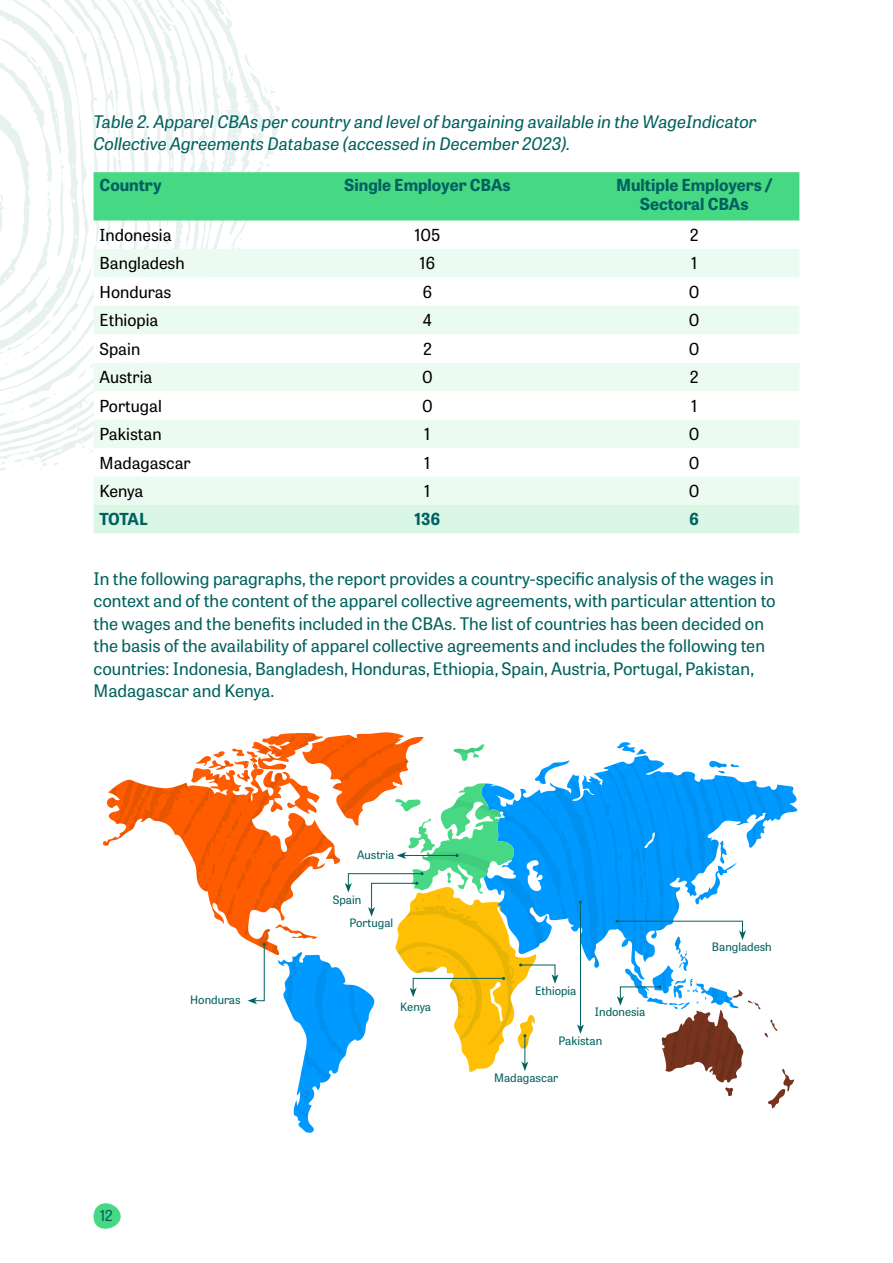
<style>
.page{position:relative;width:893px;height:1263px;background:#fff}
.page>*{position:absolute;margin:0;border:0;box-sizing:border-box;transform-origin:0 0}
.t1{font:17.25px/22.5px "Tablet Gothic";color:#00615f}
.t2{font:italic 17.25px/22.5px "Tablet Gothic";color:#00615f}
.t3{font:16.5px "Tablet Gothic";color:#000}
.t4{font:700 16.5px/19.8px "Tablet Gothic";color:#00615f;text-align:center}
.t5{font:15px "Tablet Gothic";color:#00615f}
.t6{font:11.55px/23.2px "Tablet Gothic";color:#00615f}
</style>
<div class="page">
<svg style="left:93px;top:1203px;width:28px;height:26px"></svg>
<svg style="left:0;top:0;width:282px;height:471px"></svg>
<div style="left:94px;top:172px;width:705px;height:48px;background:#47d884"></div>
<div style="left:94px;top:249px;width:705px;height:256px;background:#ecfbf2"></div>
<svg style="left:94px;top:277px;width:705px;height:199px"></svg>
<div style="left:94px;top:505px;width:705px;height:28px;background:#daf7e6"></div>
<svg style="left:103px;top:748px;width:145px;height:193px"></svg>
<svg style="left:248px;top:732px;width:546px;height:401px"></svg>
<p class="t2" style="left:94px;top:109px;width:664px">Table 2. Apparel CBAs per country and level of bargaining available in the WageIndicator<br>Collective Agreements Database (accessed in December 2023).</p>
<p class="t4" style="left:100px;top:174px;width:64px">Country</p>
<p class="t4" style="left:344px;top:174px;width:168px">Single Employer CBAs</p>
<p class="t4" style="left:616px;top:174px;width:158px">Multiple Employers /<br>Sectoral CBAs</p>
<p class="t3" style="left:100px;top:223px;width:74px">Indonesia</p>
<p class="t3" style="left:415px;top:223px;width:27px">105</p>
<p class="t3" style="left:690px;top:223px;width:10px">2</p>
<p class="t3" style="left:100px;top:252px;width:87px">Bangladesh</p>
<p class="t3" style="left:420px;top:252px;width:17px">16</p>
<p class="t3" style="left:691px;top:252px;width:7px">1</p>
<p class="t3" style="left:100px;top:280px;width:73px">Honduras</p>
<p class="t3" style="left:423px;top:280px;width:11px">6</p>
<p class="t3" style="left:689px;top:280px;width:12px">0</p>
<p class="t3" style="left:100px;top:309px;width:61px">Ethiopia</p>
<p class="t3" style="left:423px;top:309px;width:11px">4</p>
<p class="t3" style="left:689px;top:309px;width:12px">0</p>
<p class="t3" style="left:100px;top:337px;width:42px">Spain</p>
<p class="t3" style="left:423px;top:337px;width:10px">2</p>
<p class="t3" style="left:689px;top:337px;width:12px">0</p>
<p class="t3" style="left:100px;top:366px;width:54px">Austria</p>
<p class="t3" style="left:422px;top:366px;width:12px">0</p>
<p class="t3" style="left:690px;top:366px;width:10px">2</p>
<p class="t3" style="left:100px;top:394px;width:64px">Portugal</p>
<p class="t3" style="left:422px;top:394px;width:12px">0</p>
<p class="t3" style="left:691px;top:394px;width:7px">1</p>
<p class="t3" style="left:100px;top:423px;width:64px">Pakistan</p>
<p class="t3" style="left:425px;top:423px;width:7px">1</p>
<p class="t3" style="left:689px;top:423px;width:12px">0</p>
<p class="t3" style="left:100px;top:451px;width:93px">Madagascar</p>
<p class="t3" style="left:425px;top:451px;width:7px">1</p>
<p class="t3" style="left:689px;top:451px;width:12px">0</p>
<p class="t3" style="left:100px;top:479px;width:46px">Kenya</p>
<p class="t3" style="left:425px;top:479px;width:7px">1</p>
<p class="t3" style="left:689px;top:479px;width:12px">0</p>
<p class="t4" style="left:100px;top:509px;width:50px">TOTAL</p>
<p class="t4" style="left:415px;top:509px;width:27px">136</p>
<p class="t4" style="left:689px;top:509px;width:11px">6</p>
<p class="t1" style="left:94px;top:567px;width:684px">In the following paragraphs, the report provides a country-specific analysis of the wages in context and of the content of the apparel collective agreements, with particular attention to the wages and the benefits included in the CBAs. The list of countries has been decided on the basis of the availability of apparel collective agreements and includes the following ten countries: Indonesia, Bangladesh, Honduras, Ethiopia, Spain, Austria, Portugal, Pakistan, Madagascar and Kenya.</p>
<p class="t6" style="left:357px;top:843px;width:39px">Austria</p>
<p class="t6" style="left:190px;top:988px;width:52px">Honduras</p>
<p class="t5" style="left:100px;top:1205px;width:14px">12</p>
<p class="t6" style="left:350px;top:888px;width:45px;text-indent:-17px">Spain<br>Portugal</p>
<p class="t6" style="left:400px;top:995px;width:32px">Kenya</p>
<p class="t6" style="left:535px;top:979px;width:43px">Ethiopia</p>
<p class="t6" style="left:595px;top:999px;width:52px">Indonesia</p>
<p class="t6" style="left:559px;top:1029px;width:45px">Pakistan</p>
<p class="t6" style="left:494px;top:1066px;width:66px">Madagascar</p>
<p class="t6" style="left:712px;top:935px;width:61px">Bangladesh</p>
</div>
